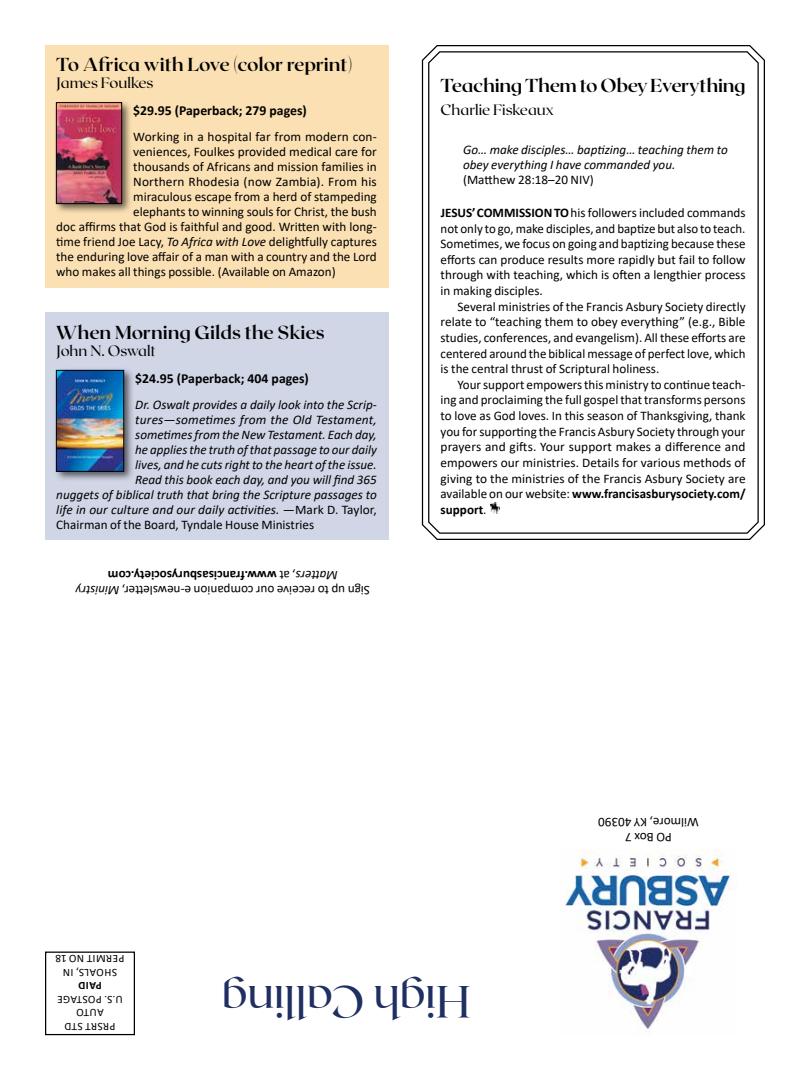
<style>
.page{position:relative;width:810px;height:1080px;background:#fff}
.page>*{position:absolute;margin:0;border:0;box-sizing:border-box;transform-origin:0 0}
.t1{font:45px "Roxborough CF";color:#202f62}
.t2{font:700 18.75px "Roxborough CF";letter-spacing:-.01em;color:#000}
.t3{font:15px "Roxborough CF";color:#000}
.t4{font:700 13.75px "Calibri";color:#000}
.t5{font:13.12px/15.6px "Calibri";color:#000;text-align:justify}
.t6{font:italic 13.12px/15px "Calibri";color:#000}
.t7{font:11.25px/13.5px "Calibri";letter-spacing:.04em;color:#000;text-align:center}
.t8{font:700 11.25px "Calibri";color:#000}
.s1{font-style:italic}
.s2{font-style:normal}
.s3{font-weight:700}
</style>
<div class="page">
<div style="left:45px;top:952px;width:90px;height:83px;border:1px solid #000"></div>
<img style="left:565px;top:851px;width:166px;height:183px">
<svg style="left:421px;top:45px;width:344px;height:495px"></svg>
<svg style="left:427px;top:50px;width:332px;height:484px"></svg>
<div style="left:45px;top:45px;width:343px;height:242px;background:#fbe0b3"></div>
<div style="left:53px;top:99px;width:80px;height:115px;background:#000;opacity:.6"></div>
<img style="left:58px;top:104px;width:62px;height:98px">
<div style="left:56px;top:102px;width:66px;height:102px;border:1px solid #000"></div>
<div style="left:45px;top:313px;width:343px;height:227px;background:#d1d6e7"></div>
<div style="left:53px;top:367px;width:82px;height:115px;background:#000;opacity:.6"></div>
<img style="left:58px;top:372px;width:64px;height:97px">
<div style="left:56px;top:370px;width:68px;height:101px;border:1px solid #000"></div>
<h2 class="t2" style="left:56px;top:52px;width:298px">To Africa with Love (color reprint)</h2>
<p class="t3" style="left:56px;top:74px;width:99px">James Foulkes</p>
<p class="t4" style="left:133px;top:100px;width:175px">$29.95 (Paperback; 279 pages)</p>
<p class="t5" style="left:133px;top:129px;width:245px">Working in a hospital far from modern con-</p>
<p class="t5" style="left:133px;top:144px;width:245px">veniences, Foulkes provided medical care for</p>
<p class="t5" style="left:133px;top:159px;width:245px">thousands of Africans and mission families in</p>
<p class="t5" style="left:133px;top:174px;width:245px">Northern Rhodesia (now Zambia). From his</p>
<p class="t5" style="left:133px;top:189px;width:245px">miraculous escape from a herd of stampeding</p>
<p class="t5" style="left:133px;top:204px;width:245px">elephants to winning souls for Christ, the bush</p>
<p class="t5" style="left:56px;top:219px;width:322px">doc affirms that God is faithful and good. Written with long-</p>
<p class="t5" style="left:56px;top:234px;width:322px">time friend Joe Lacy, <span class="s1">To Africa with Love</span> delightfully captures</p>
<p class="t5" style="left:56px;top:249px;width:322px">the enduring love affair of a man with a country and the Lord</p>
<p class="t5" style="left:56px;top:264px;width:281px">who makes all things possible. (Available on Amazon)</p>
<h2 class="t2" style="left:56px;top:320px;width:270px">When Morning Gilds the Skies</h2>
<p class="t3" style="left:56px;top:341px;width:101px">John N. Oswalt</p>
<p class="t4" style="left:135px;top:368px;width:175px">$24.95 (Paperback; 404 pages)</p>
<p class="t6" style="left:135px;top:396px;width:243px">Dr. Oswalt provides a daily look into the Scrip-</p>
<p class="t6" style="left:135px;top:411px;width:243px">tures—sometimes from the Old Testament,</p>
<p class="t6" style="left:135px;top:426px;width:243px">sometimes from the New Testament. Each day,</p>
<p class="t6" style="left:135px;top:441px;width:243px">he applies the truth of that passage to our daily</p>
<p class="t6" style="left:135px;top:456px;width:243px">lives, and he cuts right to the heart of the issue.</p>
<p class="t6" style="left:135px;top:471px;width:243px">Read this book each day, and you will find 365</p>
<p class="t6" style="left:56px;top:486px;width:322px">nuggets of biblical truth that bring the Scripture passages to</p>
<p class="t6" style="left:56px;top:501px;width:322px">life in our culture and our daily activities. <span class="s2">—Mark D. Taylor,</span></p>
<p class="t5" style="left:56px;top:516px;width:260px">Chairman of the Board, Tyndale House Ministries</p>
<p class="t5" style="left:370px;top:599px;width:296px;line-height:15px;text-align:center;rotate:-180deg">Sign up to receive our companion e-newsletter, <span class="s1">Ministry<br>Matters</span>, at <span class="s3">www.francisasburysociety.com</span></p>
<h2 class="t2" style="left:441px;top:73px;width:307px">Teaching Them to Obey Everything</h2>
<p class="t3" style="left:441px;top:100px;width:115px">Charlie Fiskeaux</p>
<p class="t6" style="left:463px;top:142px;width:266px">Go… make disciples… baptizing… teaching them to obey everything I have commanded you.</p>
<p class="t5" style="left:463px;top:172px;width:132px">(Matthew 28:18–20 NIV)</p>
<p class="t5" style="left:441px;top:204px;width:307px"><span class="s3">JESUS’ COMMISSION TO</span> his followers included commands not only to go, make disciples, and baptize but also to teach.<br>Sometimes, we focus on going and baptizing because these efforts can produce results more rapidly but fail to follow through with teaching, which is often a lengthier process in making disciples.</p>
<p class="t5" style="left:441px;top:298px;width:307px;text-indent:17px">Several ministries of the Francis Asbury Society directly relate to “teaching them to obey everything” (e.g., Bible studies, conferences, and evangelism). All these efforts are centered around the biblical message of perfect love, which is the central thrust of Scriptural holiness.</p>
<p class="t5" style="left:441px;top:376px;width:307px;text-indent:17px">Your support empowers this ministry to continue teach&shy;ing and proclaiming the full gospel that transforms persons to love as God loves. In this season of Thanksgiving, thank you for supporting the Francis Asbury Society through your prayers and gifts. Your support makes a difference and empowers our ministries. Details for various methods of giving to the ministries of the Francis Asbury Society are available on our website: <span class="s3">www.francisasburysociety.com/ support</span>.</p>
<p class="t5" style="left:699px;top:845px;width:102px;line-height:15px;text-align:center;rotate:-180deg">PO Box 7<br>Wilmore, KY 40390</p>
<p class="t7" style="left:124px;top:980px;width:71px;rotate:-180deg">SHOALS, IN<br>PERMIT NO 18</p>
<p class="t8" style="left:102px;top:994px;width:25px;rotate:-180deg">PAID</p>
<p class="t7" style="left:123px;top:1034px;width:67px;rotate:-180deg">PRSRT STD<br>AUTO<br>U.S. POSTAGE</p>
<h1 class="t1" style="left:470px;top:1030px;width:250px;rotate:-180deg">High Calling</h1>
</div>
